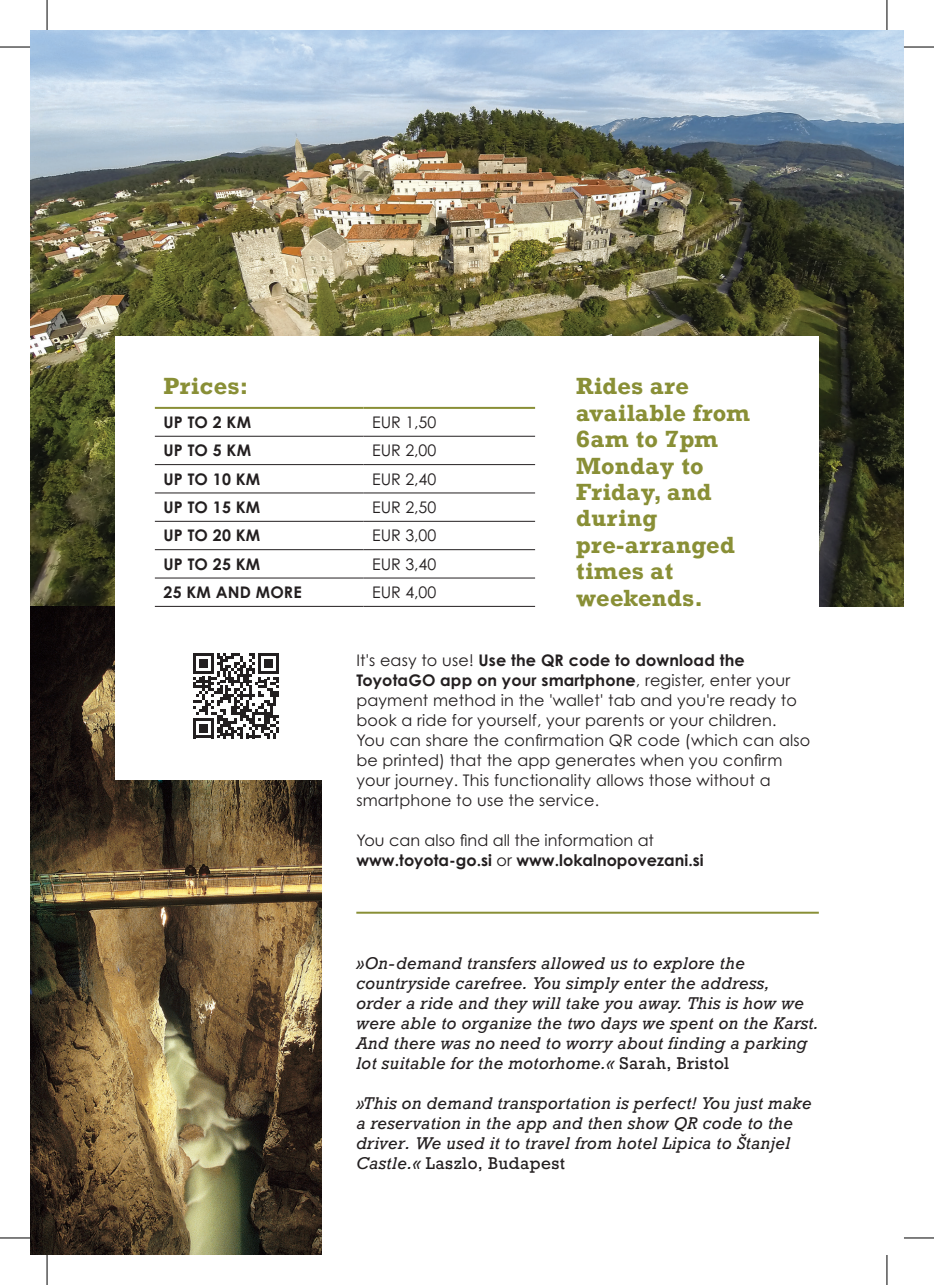
<style>
.page{position:relative;width:934px;height:1285px;background:#fff}
.page>*{position:absolute;margin:0;border:0;box-sizing:border-box;transform-origin:0 0}
.t1{font:700 22px/26.4px "Rockwell";letter-spacing:.025em;color:#898f36}
.t2{font:italic 16px/20px "Rockwell";letter-spacing:.025em;color:#231f20}
.t3{font:16px/20px "Century Gothic Pro";letter-spacing:.01em;color:#231f20}
.t4{font:700 16px/20px "Century Gothic Pro";letter-spacing:.01em;color:#231f20}
.s1{font-weight:700}
.s2{font-weight:400}
.s3{font-style:normal}
</style>
<div class="page">
<img style="left:30px;top:30px;width:873px;height:576px">
<img style="left:30px;top:606px;width:291px;height:649px">
<div style="left:115px;top:336px;width:703px;height:444px;background:#fff"></div>
<hr style="left:155px;top:436px;width:208px;height:1px;background:#231f20">
<hr style="left:363px;top:436px;width:172px;height:1px;background:#231f20">
<hr style="left:155px;top:464px;width:208px;height:1px;background:#231f20">
<hr style="left:363px;top:464px;width:172px;height:1px;background:#231f20">
<hr style="left:155px;top:492px;width:208px;height:1px;background:#231f20">
<hr style="left:363px;top:492px;width:172px;height:1px;background:#231f20">
<hr style="left:155px;top:521px;width:208px;height:1px;background:#231f20">
<hr style="left:363px;top:521px;width:172px;height:1px;background:#231f20">
<hr style="left:155px;top:549px;width:208px;height:1px;background:#231f20">
<hr style="left:363px;top:549px;width:172px;height:1px;background:#231f20">
<hr style="left:155px;top:577px;width:208px;height:1px;background:#231f20">
<hr style="left:363px;top:577px;width:172px;height:1px;background:#231f20">
<hr style="left:155px;top:606px;width:208px;height:1px;background:#231f20">
<hr style="left:363px;top:606px;width:172px;height:1px;background:#231f20">
<hr style="left:155px;top:407px;width:208px;height:2px;background:#898f36">
<hr style="left:363px;top:407px;width:172px;height:2px;background:#898f36">
<hr style="left:356px;top:911px;width:462px;height:2px;background:#898f36">
<svg style="left:193px;top:653px;width:85px;height:85px"></svg>
<hr style="left:0;top:47px;width:30px;height:1px;background:#000">
<hr style="left:903px;top:47px;width:30px;height:1px;background:#000">
<hr style="left:0;top:1237px;width:30px;height:1px;background:#000">
<hr style="left:903px;top:1237px;width:30px;height:1px;background:#000">
<hr style="left:47px;top:0;width:1px;height:30px;background:#000">
<hr style="left:47px;top:1255px;width:1px;height:30px;background:#000">
<hr style="left:886px;top:0;width:1px;height:30px;background:#000">
<hr style="left:886px;top:1255px;width:1px;height:30px;background:#000">
<h1 class="t1" style="left:163px;top:373px;width:86px">Prices:</h1>
<p class="t4" style="left:163px;top:412px;width:89px">UP TO 2 KM</p>
<p class="t3" style="left:372px;top:412px;width:66px">EUR 1,50</p>
<p class="t4" style="left:163px;top:440px;width:89px">UP TO 5 KM</p>
<p class="t3" style="left:372px;top:440px;width:66px">EUR 2,00</p>
<p class="t4" style="left:163px;top:468px;width:98px">UP TO 10 KM</p>
<p class="t3" style="left:372px;top:469px;width:66px">EUR 2,40</p>
<p class="t4" style="left:163px;top:497px;width:98px">UP TO 15 KM</p>
<p class="t3" style="left:372px;top:497px;width:66px">EUR 2,50</p>
<p class="t4" style="left:163px;top:525px;width:98px">UP TO 20 KM</p>
<p class="t3" style="left:372px;top:525px;width:66px">EUR 3,00</p>
<p class="t4" style="left:163px;top:553px;width:98px">UP TO 25 KM</p>
<p class="t3" style="left:372px;top:554px;width:66px">EUR 3,40</p>
<p class="t4" style="left:163px;top:582px;width:140px">25 KM AND MORE</p>
<p class="t3" style="left:372px;top:582px;width:66px">EUR 4,00</p>
<h1 class="t1" style="left:576px;top:373px;width:175px">Rides are available from<br>6am to 7pm<br>Monday to<br>Friday, and during pre-arranged times at weekends.</h1>
<p class="t3" style="left:356px;top:649px;width:455px">It's easy to use! <span class="s1">Use the QR code to download the ToyotaGO app on your smartphone</span>, register, enter your payment method in the 'wallet' tab and you're ready to book a ride for yourself, your parents or your children.<br>You can share the confirmation QR code (which can also be printed) that the app generates when you confirm your journey. This functionality allows those without a smartphone to use the service.</p>
<p class="t4" style="left:356px;top:829px;width:349px"><span class="s2">You can also find all the information at </span>www.toyota-go.si <span class="s2">or</span> www.lokalnopovezani.si</p>
<p class="t2" style="left:356px;top:953px;width:464px">»On-demand transfers allowed us to explore the countryside carefree. You simply enter the address,<br>order a ride and they will take you away. This is how we were able to organize the two days we spent on the Karst.<br>And there was no need to worry about finding a parking lot suitable for the motorhome.« <span class="s3">Sarah, Bristol</span></p>
<p class="t2" style="left:356px;top:1093px;width:456px">»This on demand transportation is perfect! You just make a reservation in the app and then show QR code to the driver. We used it to travel from hotel Lipica to Štanjel Castle.« <span class="s3">Laszlo, Budapest</span></p>
</div>
